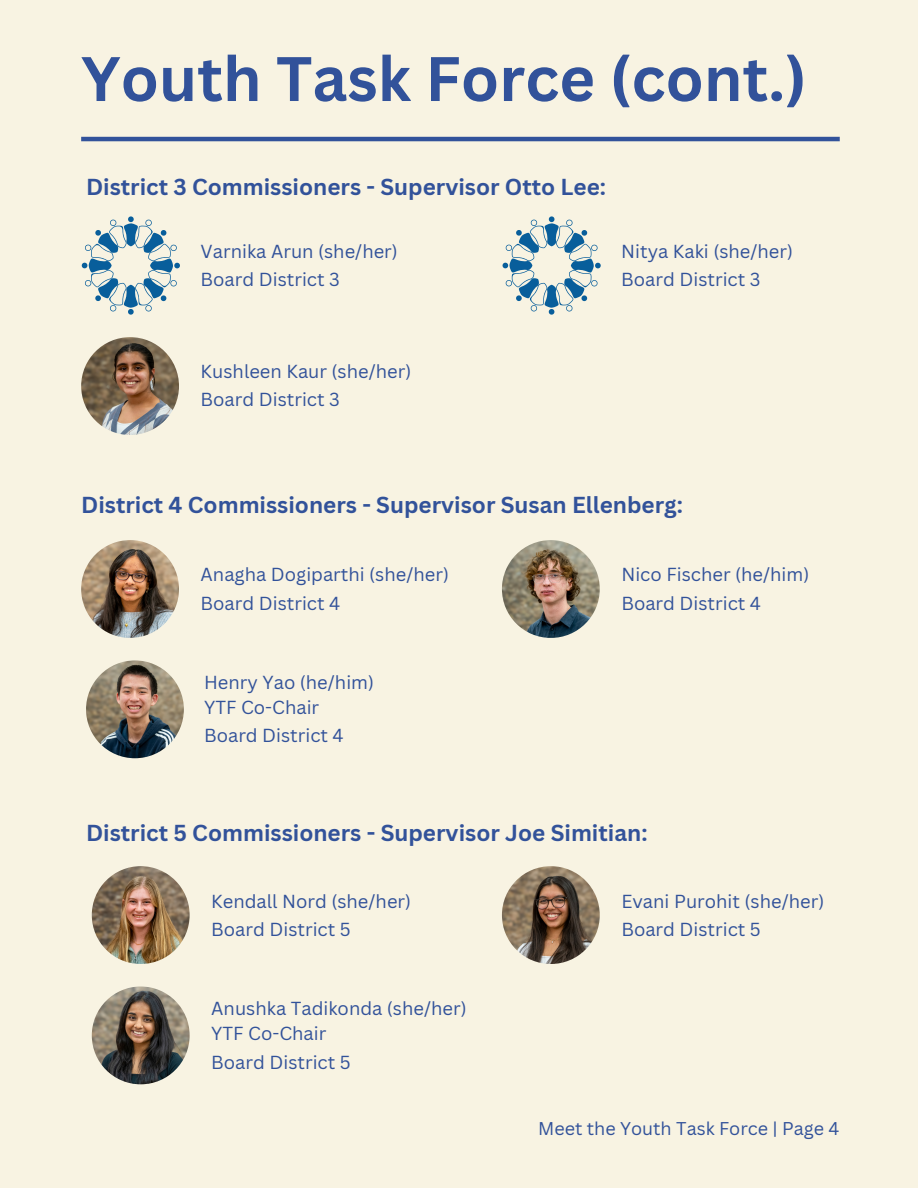
<style>
.page{position:relative;width:918px;height:1188px;background:#f8f3e2}
.page>*{position:absolute;margin:0;border:0;box-sizing:border-box;transform-origin:0 0}
.t1{font:700 61.5px "Canva Sans";color:#32529a}
.t2{font:700 22.5px "Canva Sans";color:#32529a}
.t3{font:18.45px/28.2px "Canva Sans";color:#32529a}
.t4{font:18px "Canva Sans";color:#32529a}
</style>
<div class="page">
<img style="left:502px;top:540px;width:98px;height:98px;border-radius:50%">
<img style="left:81px;top:337px;width:98px;height:98px;border-radius:50%">
<img style="left:92px;top:866px;width:98px;height:98px;border-radius:50%">
<hr style="left:81px;top:137px;width:759px;height:4px;background:#32529a">
<img style="left:502px;top:866px;width:98px;height:98px;border-radius:50%">
<svg style="left:503px;top:216px;width:98px;height:98px"></svg>
<img style="left:92px;top:987px;width:98px;height:97px;border-radius:50%">
<img style="left:81px;top:540px;width:98px;height:98px;border-radius:50%">
<img style="left:86px;top:660px;width:98px;height:98px;border-radius:50%">
<svg style="left:82px;top:216px;width:98px;height:98px"></svg>
<h1 class="t1" style="left:81px;top:35px;width:727px">Youth Task Force (cont.)</h1>
<p class="t2" style="left:86px;top:171px;width:522px">District 3 Commissioners - Supervisor Otto Lee:</p>
<p class="t3" style="left:201px;top:236px;width:199px">Varnika Arun (she/her)</p>
<p class="t3" style="left:201px;top:265px;width:141px">Board District 3</p>
<p class="t3" style="left:621px;top:236px;width:173px">Nitya Kaki (she/her)</p>
<p class="t3" style="left:621px;top:265px;width:141px">Board District 3</p>
<p class="t3" style="left:201px;top:357px;width:212px">Kushleen Kaur (she/her)<br>Board District 3</p>
<p class="t2" style="left:81px;top:489px;width:603px">District 4 Commissioners - Supervisor Susan Ellenberg:</p>
<p class="t3" style="left:201px;top:560px;width:250px">Anagha Dogiparthi (she/her)<br>Board District 4</p>
<p class="t3" style="left:204px;top:669px;width:171px;line-height:25px">Henry Yao (he/him)<br>YTF Co-Chair</p>
<p class="t3" style="left:204px;top:721px;width:141px">Board District 4</p>
<p class="t3" style="left:621px;top:560px;width:189px">Nico Fischer (he/him)</p>
<p class="t3" style="left:621px;top:589px;width:141px">Board District 4</p>
<p class="t2" style="left:86px;top:817px;width:563px">District 5 Commissioners - Supervisor Joe Simitian:</p>
<p class="t3" style="left:211px;top:886px;width:201px">Kendall Nord (she/her)</p>
<p class="t3" style="left:211px;top:915px;width:141px">Board District 5</p>
<p class="t3" style="left:211px;top:995px;width:257px;line-height:25px">Anushka Tadikonda (she/her)<br>YTF Co-Chair</p>
<p class="t3" style="left:211px;top:1047px;width:141px">Board District 5</p>
<p class="t3" style="left:621px;top:886px;width:204px">Evani Purohit (she/her)</p>
<p class="t3" style="left:621px;top:915px;width:141px">Board District 5</p>
<p class="t4" style="left:538px;top:1116px;width:303px">Meet the Youth Task Force | Page 4</p>
</div>
